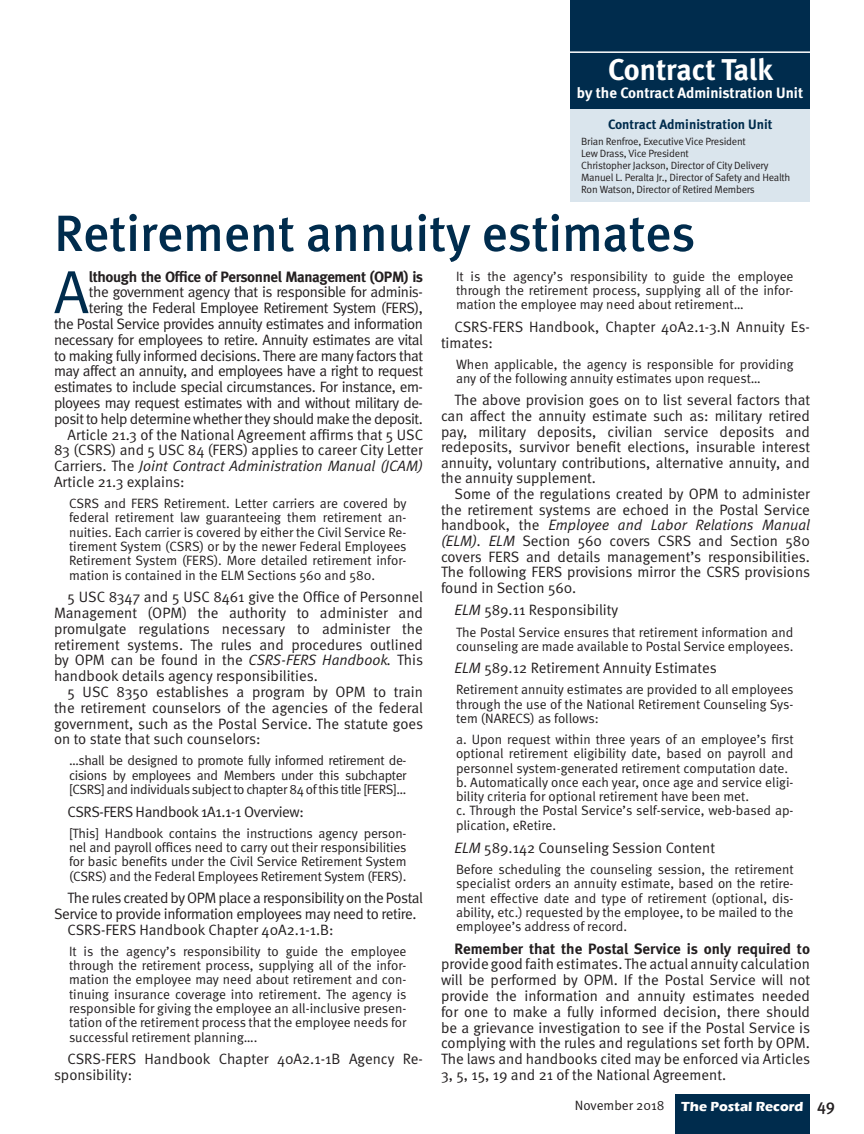
<style>
.page{position:relative;width:864px;height:1134px;background:#fff}
.page>*{position:absolute;margin:0;border:0;box-sizing:border-box;transform-origin:0 0}
.Drop_cap_body_text{font:60.9px "Meta Normal";color:#002c4d}
.Headline{font:500 51px "Meta";color:#002c4d}
.t1{font:700 30px "Meta";color:#fff}
.Drop_cap_body_text-2{font:15px/15.8px "Meta Normal";letter-spacing:-.025em;color:#231f20;text-align:justify}
.Drop_cap_body_text-3{font:15px/15.8px "Meta Normal";color:#231f20}
.t2{font:700 15px "Meta";color:#fff}
.Drop_cap_body_text-4{font:15px "Meta Normal";letter-spacing:-.005em;color:#231f20}
.Inset_text{font:13.5px/14.2px "Meta Normal";color:#231f20;text-align:justify}
.t3{font:700 13.5px "Meta";color:#002c4d}
.t4{font:700 13.5px "Eras ITC";color:#fff}
.t5{font:10.5px/12px "Meta Normal";letter-spacing:-.02em;color:#231f20}
.s1{font-family:"Meta";font-weight:700}
.s2{font-style:italic}
.s3{font-family:"Meta";font-weight:500;font-size:16.5px;color:#231f20}
</style>
<div class="page">
<div style="left:570px;top:0;width:240px;height:110px;background:#002c4d"></div>
<hr style="left:570px;top:51px;width:240px;height:2px;background:#fff">
<div style="left:675px;top:1094px;width:135px;height:40px;background:#002c4d"></div>
<div style="left:570px;top:110px;width:240px;height:92px;background:#dae5ed"></div>
<p class="t1" style="left:608px;top:52px;width:166px">Contract Talk</p>
<p class="t2" style="left:577px;top:84px;width:228px">by the Contract Administration Unit</p>
<p class="t3" style="left:608px;top:116px;width:166px">Contract Administration Unit</p>
<p class="t5" style="left:581px;top:135px;width:211px">Brian Renfroe, Executive Vice President<br>Lew Drass, Vice President<br>Christopher Jackson, Director of City Delivery Manuel L. Peralta Jr., Director of Safety and Health Ron Watson, Director of Retired Members</p>
<p class="Headline" style="left:54px;top:204px;width:642px">Retirement annuity estimates</p>
<p class="Drop_cap_body_text" style="left:54px;top:257px;width:36px">A</p>
<p class="Drop_cap_body_text-2" style="left:54px;top:268px;width:371px;text-align:right"><span class="s1">lthough the Office of Personnel Management (OPM) is<br></span>the government agency that is responsible for adminis&shy;tering the Federal Employee Retirement System (FERS),<br>the Postal Service provides annuity estimates and information necessary for employees to retire. Annuity estimates are vital to making fully informed decisions. There are many factors that may affect an annuity, and employees have a right to request estimates to include special circumstances. For instance, em&shy;ployees may request estimates with and without military de&shy;posit to help determine whether they should make the deposit.</p>
<p class="Drop_cap_body_text-2" style="left:54px;top:426px;width:371px;text-indent:14px">Article 21.3 of the National Agreement affirms that 5 USC 83 (CSRS) and 5 USC 84 (FERS) applies to career City Letter Carriers. The <span class="s2">Joint Contract Administration Manual (JCAM)<br></span>Article 21.3 explains:</p>
<p class="Inset_text" style="left:69px;top:496px;width:339px">CSRS and FERS Retirement. Letter carriers are covered by federal retirement law guaranteeing them retirement an&shy;nuities. Each carrier is covered by either the Civil Service Re&shy;tirement System (CSRS) or by the newer Federal Employees Retirement System (FERS). More detailed retirement infor&shy;mation is contained in the ELM Sections 560 and 580.</p>
<p class="Drop_cap_body_text-2" style="left:54px;top:589px;width:371px;text-indent:14px">5 USC 8347 and 5 USC 8461 give the Office of Personnel Management (OPM) the authority to administer and promulgate regulations necessary to administer the retirement systems. The rules and procedures outlined by OPM can be found in the <span class="s2">CSRS-FERS Handbook.</span> This handbook details agency responsibilities.</p>
<p class="Drop_cap_body_text-2" style="left:54px;top:684px;width:371px;text-indent:14px">5 USC 8350 establishes a program by OPM to train the retirement counselors of the agencies of the federal government, such as the Postal Service. The statute goes on to state that such counselors:</p>
<p class="Inset_text" style="left:69px;top:753px;width:339px">…shall be designed to promote fully informed retirement de&shy;cisions by employees and Members under this subchapter [CSRS] and individuals subject to chapter 84 of this title [FERS]…</p>
<p class="Drop_cap_body_text-2" style="left:68px;top:803px;width:238px">CSRS-FERS Handbook 1A1.1-1 Overview:</p>
<p class="Inset_text" style="left:69px;top:826px;width:339px">[This] Handbook contains the instructions agency person&shy;nel and payroll offices need to carry out their responsibilities for basic benefits under the Civil Service Retirement System (CSRS) and the Federal Employees Retirement System (FERS).</p>
<p class="Drop_cap_body_text-2" style="left:54px;top:890px;width:371px;text-indent:14px">The rules created by OPM place a responsibility on the Postal<br>Service to provide information employees may need to retire.</p>
<p class="Drop_cap_body_text-3" style="left:68px;top:921px;width:268px">CSRS-FERS Handbook Chapter 40A2.1-1.B:</p>
<p class="Inset_text" style="left:69px;top:944px;width:339px">It is the agency’s responsibility to guide the employee through the retirement process, supplying all of the infor&shy;mation the employee may need about retirement and con&shy;tinuing insurance coverage into retirement. The agency is responsible for giving the employee an all-inclusive presen&shy;tation of the retirement process that the employee needs for successful retirement planning….</p>
<p class="Drop_cap_body_text-3" style="left:54px;top:1051px;width:371px;text-indent:14px">CSRS-FERS Handbook Chapter 40A2.1-1B Agency Re&shy;sponsibility:</p>
<p class="Inset_text" style="left:456px;top:269px;width:339px">It is the agency’s responsibility to guide the employee through the retirement process, supplying all of the infor&shy;mation the employee may need about retirement…</p>
<p class="Drop_cap_body_text-3" style="left:441px;top:319px;width:370px;text-indent:14px">CSRS-FERS Handbook, Chapter 40A2.1-3.N Annuity Es&shy;timates:</p>
<p class="Inset_text" style="left:456px;top:357px;width:339px">When applicable, the agency is responsible for providing any of the following annuity estimates upon request…</p>
<p class="Drop_cap_body_text-2" style="left:441px;top:392px;width:371px;text-indent:14px">The above provision goes on to list several factors that can affect the annuity estimate such as: military retired pay, military deposits, civilian service deposits and redeposits, survivor benefit elections, insurable interest annuity, voluntary contributions, alternative annuity, and the annuity supplement.</p>
<p class="Drop_cap_body_text-2" style="left:441px;top:486px;width:371px;text-indent:14px">Some of the regulations created by OPM to administer the retirement systems are echoed in the Postal Service handbook, the <span class="s2">Employee and Labor Relations Manual (ELM). ELM</span> Section 560 covers CSRS and Section 580 covers FERS and details management’s responsibilities.<br>The following FERS provisions mirror the CSRS provisions found in Section 560.</p>
<p class="Drop_cap_body_text-4" style="left:454px;top:602px;width:165px"><span class="s2">ELM</span> 589.11 Responsibility</p>
<p class="Inset_text" style="left:456px;top:625px;width:339px">The Postal Service ensures that retirement information and counseling are made available to Postal Service employees.</p>
<p class="Drop_cap_body_text-3" style="left:454px;top:660px;width:264px"><span class="s2">ELM</span> 589.12 Retirement Annuity Estimates</p>
<p class="Inset_text" style="left:456px;top:682px;width:339px">Retirement annuity estimates are provided to all employees through the use of the National Retirement Counseling Sys&shy;tem (NARECS) as follows:</p>
<p class="Inset_text" style="left:456px;top:732px;width:339px">a. Upon request within three years of an employee’s first optional retirement eligibility date, based on payroll and personnel system-generated retirement computation date.</p>
<p class="Inset_text" style="left:456px;top:775px;width:339px">b. Automatically once each year, once age and service eligi&shy;bility criteria for optional retirement have been met.</p>
<p class="Inset_text" style="left:456px;top:803px;width:339px;line-height:15px">c. Through the Postal Service’s self-service, web-based ap&shy;plication, eRetire.</p>
<p class="Drop_cap_body_text-3" style="left:454px;top:840px;width:262px"><span class="s2">ELM</span> 589.142 Counseling Session Content</p>
<p class="Inset_text" style="left:456px;top:862px;width:339px">Before scheduling the counseling session, the retirement specialist orders an annuity estimate, based on the retire&shy;ment effective date and type of retirement (optional, dis&shy;ability, etc.) requested by the employee, to be mailed to the employee’s address of record.</p>
<p class="Drop_cap_body_text-2" style="left:441px;top:940px;width:371px;text-indent:14px"><span class="s1">Remember that the Postal Service is only required to </span>provide good faith estimates. The actual annuity calculation will be performed by OPM. If the Postal Service will not provide the information and annuity estimates needed for one to make a fully informed decision, there should be a grievance investigation to see if the Postal Service is complying with the rules and regulations set forth by OPM.<br>The laws and handbooks cited may be enforced via Articles 3, 5, 15, 19 and 21 of the National Agreement.</p>
<p class="Inset_text" style="left:575px;top:1098px;width:91px">November 2018</p>
<p class="t4" style="left:681px;top:1098px;width:155px">The Postal Record <span class="s3">49</span></p>
</div>
